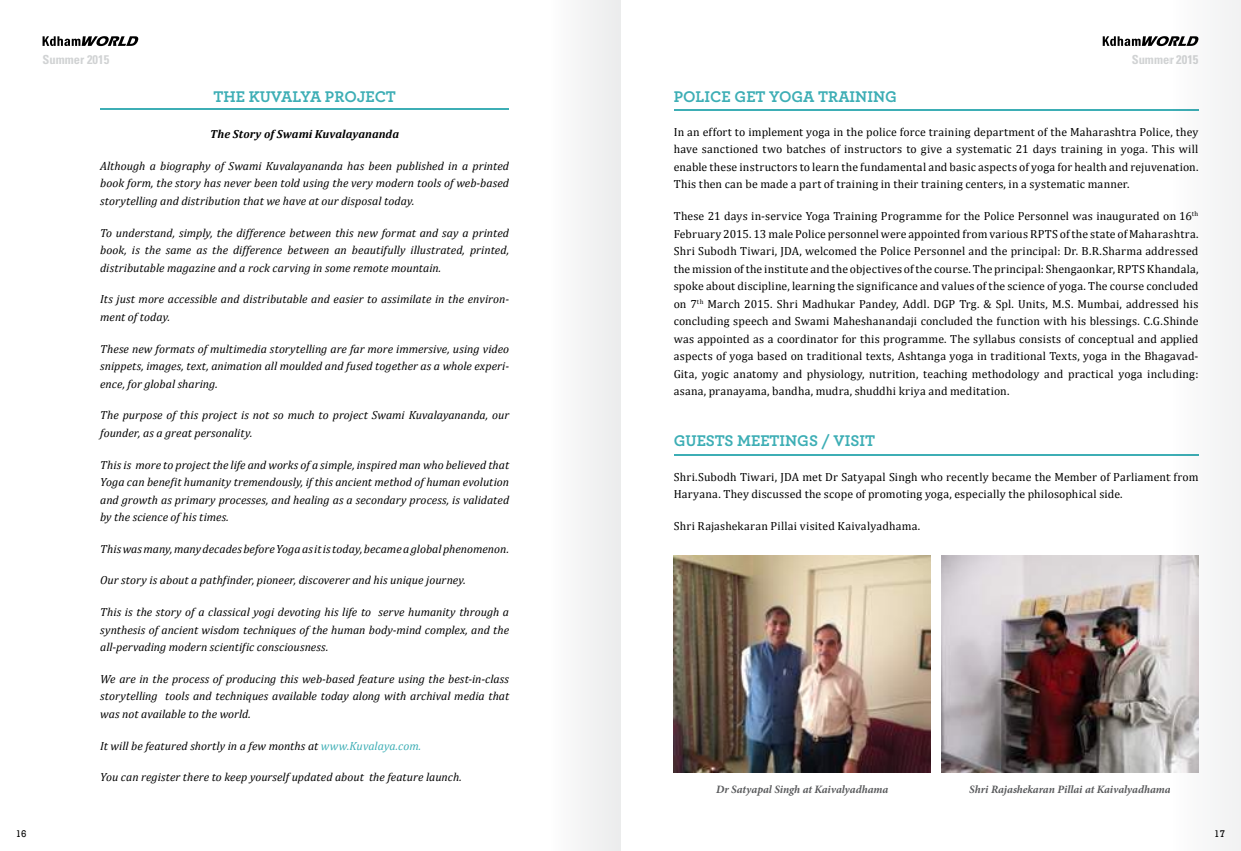
<style>
.page{position:relative;width:1241px;height:851px;background:#fff}
.page>*{position:absolute;margin:0;border:0;box-sizing:border-box;transform-origin:0 0}
.t1{font:700 16.25px "Archer";color:#3daeb5}
.t2{font:700 condensed 12.5px "Univers LT Std";color:#d1d3d4}
.t3{font:italic 11.75px/17.5px "Cambria";color:#000;text-align:justify}
.t4{font:11.75px/17.5px "Cambria";letter-spacing:.015em;color:#000;text-align:justify}
.t5{font:italic 700 11.75px "Cambria";letter-spacing:.005em;color:#000}
.t6{font:italic 700 11.25px "Minion Pro";letter-spacing:-.005em;color:#58595b}
.t7{font:10px "Rockwell";color:#000}
.s1{color:#3daeb5}
</style>
<div class="page">
<svg style="left:42px;top:36px;width:96px;height:10px"></svg>
<svg style="left:1102px;top:36px;width:67px;height:10px"></svg>
<hr style="left:100px;top:108px;width:409px;height:1px;background:#3daeb5">
<hr style="left:673px;top:109px;width:525px;height:1px;background:#3daeb5">
<hr style="left:673px;top:454px;width:525px;height:1px;background:#3daeb5">
<img style="left:673px;top:555px;width:257px;height:217px">
<img style="left:941px;top:555px;width:228px;height:217px">
<div style="left:549px;top:0;width:71px;height:850px;background:#f4f4f4"></div>
<svg style="left:1169px;top:0;width:71px;height:850px"></svg>
<p class="t2" style="left:43px;top:52px;width:68px">Summer 2015</p>
<p class="t2" style="left:1131px;top:52px;width:68px">Summer 2015</p>
<h1 class="t1" style="left:213px;top:83px;width:184px">THE KUVALYA PROJECT</h1>
<p class="t5" style="left:210px;top:126px;width:190px">The Story of Swami Kuvalayananda</p>
<p class="t3" style="left:100px;top:157px;width:410px">Although a biography of Swami Kuvalayananda has been published in a printed book form, the story has never been told using the very modern tools of web-based storytelling and distribution that we have at our disposal today.</p>
<p class="t3" style="left:100px;top:223px;width:410px">To understand, simply, the difference between this new format and say a printed book, is the same as the difference between an beautifully illustrated, printed, distributable magazine and a rock carving in some remote mountain.</p>
<p class="t3" style="left:100px;top:290px;width:410px">Its just more accessible and distributable and easier to assimilate in the environ&shy;ment of today.</p>
<p class="t3" style="left:100px;top:339px;width:410px">These new formats of multimedia storytelling are far more immersive, using video snippets, images, text, animation all moulded and fused together as a whole experi&shy;ence, for global sharing.</p>
<p class="t3" style="left:100px;top:406px;width:410px">The purpose of this project is not so much to project Swami Kuvalayananda, our founder, as a great personality.</p>
<p class="t3" style="left:100px;top:455px;width:410px">This is more to project the life and works of a simple, inspired man who believed that Yoga can benefit humanity tremendously, if this ancient method of human evolution and growth as primary processes, and healing as a secondary process, is validated by the science of his times.</p>
<p class="t3" style="left:100px;top:539px;width:410px">This was many, many decades before Yoga as it is today, became a global phenomenon.</p>
<p class="t3" style="left:100px;top:571px;width:367px">Our story is about a pathfinder, pioneer, discoverer and his unique journey.</p>
<p class="t3" style="left:100px;top:602px;width:410px">This is the story of a classical yogi devoting his life to serve humanity through a synthesis of ancient wisdom techniques of the human body-mind complex, and the all-pervading modern scientific consciousness.</p>
<p class="t3" style="left:100px;top:669px;width:410px">We are in the process of producing this web-based feature using the best-in-class storytelling tools and techniques available today along with archival media that was not available to the world.</p>
<p class="t3" style="left:100px;top:736px;width:322px">It will be featured shortly in a few months at <span class="s1">www.Kuvalaya.com.</span></p>
<p class="t3" style="left:100px;top:768px;width:363px">You can register there to keep yourself updated about the feature launch.</p>
<h1 class="t1" style="left:673px;top:83px;width:225px">POLICE GET YOGA TRAINING</h1>
<p class="t4" style="left:673px;top:123px;width:526px">In an effort to implement yoga in the police force training department of the Maharashtra Police, they have sanctioned two batches of instructors to give a systematic 21 days training in yoga. This will enable these instructors to learn the fundamental and basic aspects of yoga for health and rejuvenation.<br>This then can be made a part of training in their training centers, in a systematic manner.</p>
<p class="t4" style="left:673px;top:207px;width:526px">These 21 days in-service Yoga Training Programme for the Police Personnel was inaugurated on 16<sup>th </sup>February 2015. 13 male Police personnel were appointed from various RPTS of the state of Maharashtra.<br>Shri Subodh Tiwari, JDA, welcomed the Police Personnel and the principal: Dr. B.R.Sharma addressed the mission of the institute and the objectives of the course. The principal: Shengaonkar, RPTS Khandala, spoke about discipline, learning the significance and values of the science of yoga. The course concluded on 7<sup>th</sup> March 2015. Shri Madhukar Pandey, Addl. DGP Trg. &amp; Spl. Units, M.S. Mumbai, addressed his concluding speech and Swami Maheshanandaji concluded the function with his blessings. C.G.Shinde was appointed as a coordinator for this programme. The syllabus consists of conceptual and applied aspects of yoga based on traditional texts, Ashtanga yoga in traditional Texts, yoga in the Bhagavad-Gita, yogic anatomy and physiology, nutrition, teaching methodology and practical yoga including: asana, pranayama, bandha, mudra, shuddhi kriya and meditation.</p>
<h1 class="t1" style="left:673px;top:428px;width:203px">GUESTS MEETINGS / VISIT</h1>
<p class="t4" style="left:673px;top:467px;width:526px">Shri.Subodh Tiwari, JDA met Dr Satyapal Singh who recently became the Member of Parliament from<br>Haryana. They discussed the scope of promoting yoga, especially the philosophical side.</p>
<p class="t4" style="left:673px;top:517px;width:248px">Shri Rajashekaran Pillai visited Kaivalyadhama.</p>
<p class="t6" style="left:716px;top:781px;width:174px">Dr Satyapal Singh at Kaivalyadhama</p>
<p class="t6" style="left:969px;top:781px;width:203px">Shri Rajashekaran Pillai at Kaivalyadhama</p>
<p class="t7" style="left:16px;top:827px;width:12px">16</p>
<p class="t7" style="left:1213px;top:827px;width:12px">17</p>
</div>
